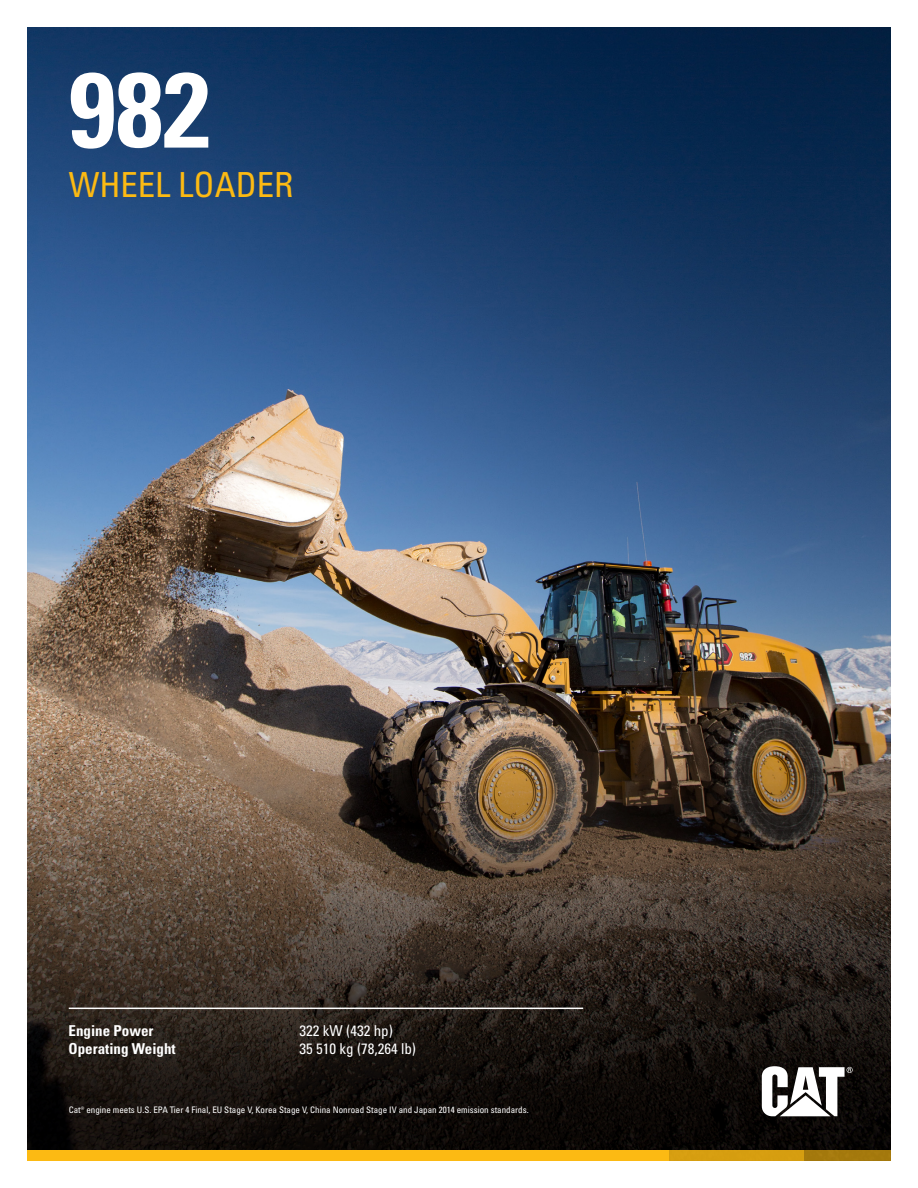
<style>
.page{position:relative;width:918px;height:1188px;background:#fff}
.page>*{position:absolute;margin:0;border:0;box-sizing:border-box;transform-origin:0 0}
.t1{font:106.2px "Univers LTCYR 67 Bold Cond";color:#fff}
.t2{font:condensed 34.5px "Univers LTCYR 57";color:#fcba13}
.t3{font:condensed 15px "Univers LTCYR 57";color:#fff}
.t4{font:15px "Univers LTCYR 67 Bold Cond";color:#fff}
.t5{font:condensed 9px "Univers LTCYR 57";color:#fff}
</style>
<div class="page">
<img style="left:27px;top:27px;width:864px;height:1124px">
<div style="left:27px;top:1151px;width:641px;height:10px;background:#fcba13"></div>
<div style="left:667px;top:1151px;width:137px;height:10px;background:#d69e10"></div>
<div style="left:804px;top:1151px;width:87px;height:10px;background:#a4790d"></div>
<svg style="left:762px;top:1066px;width:91px;height:50px"></svg>
<hr style="left:69px;top:1008px;width:514px;height:1px;background:#fff">
<p class="t1" style="left:69px;top:45px;width:143px">982</p>
<p class="t2" style="left:69px;top:163px;width:226px">WHEEL LOADER</p>
<p class="t4" style="left:69px;top:1021px;width:87px">Engine Power</p>
<p class="t3" style="left:300px;top:1021px;width:95px">322 kW (432 hp)</p>
<p class="t4" style="left:69px;top:1039px;width:109px">Operating Weight</p>
<p class="t3" style="left:300px;top:1039px;width:118px">35 510 kg (78,264 lb)</p>
<p class="t5" style="left:69px;top:1105px;width:461px">Cat® engine meets U.S. EPA Tier 4 Final, EU Stage V, Korea Stage V, China Nonroad Stage IV and Japan 2014 emission standards.</p>
</div>
